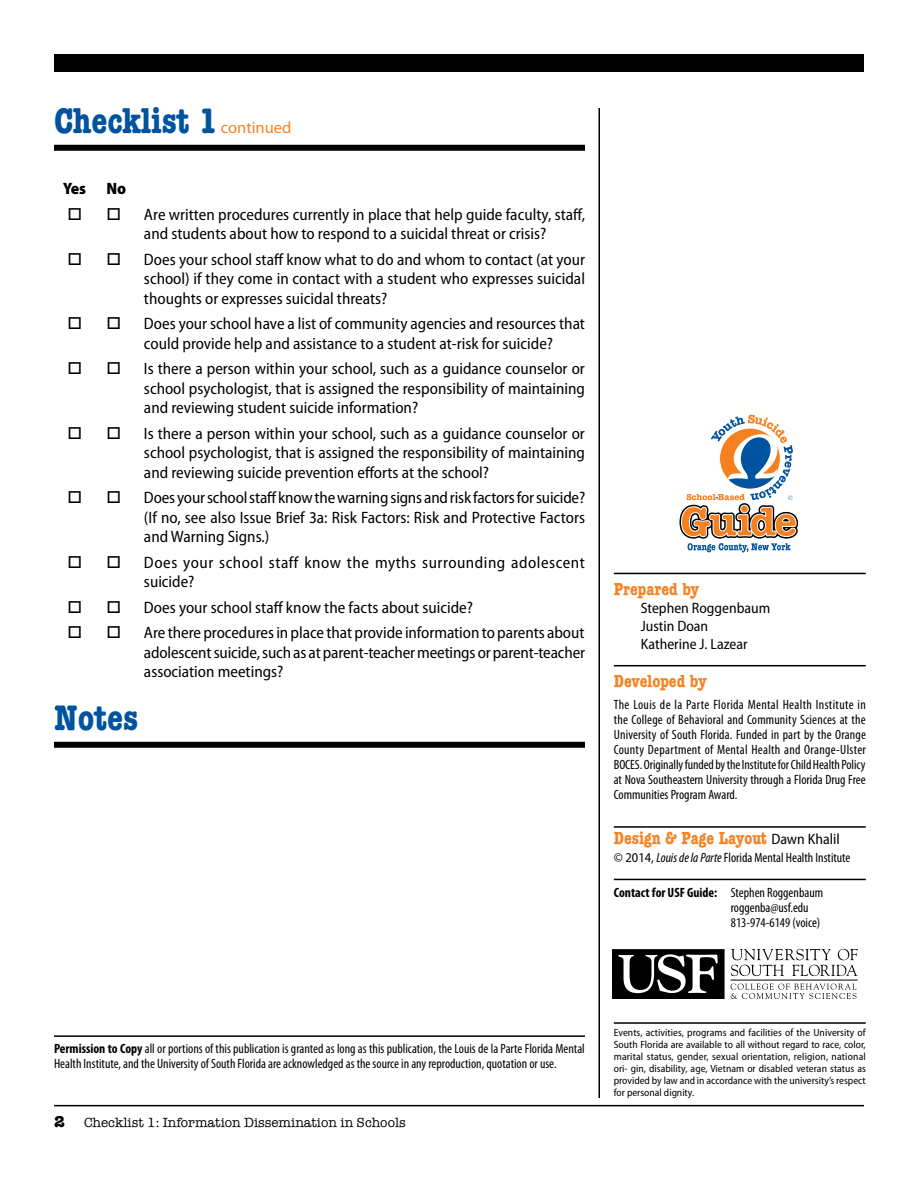
<style>
.page{position:relative;width:918px;height:1188px;background:#fff}
.page>*{position:absolute;margin:0;border:0;box-sizing:border-box;transform-origin:0 0}
.t1{font:700 condensed 36px "American Typewriter Std";color:#00539f}
.t2{font:700 condensed 18px "American Typewriter";color:#f58426}
.t3{font:semi-condensed 16.5px/19.5px "Myriad Pro";color:#000;text-align:justify}
.t4{font:semi-condensed 16.5px/19.5px "Myriad Pro";letter-spacing:.03em;color:#000}
.t5{font:900 semi-condensed 16.5px "Myriad Pro";color:#000}
.t6{font:semi-condensed 15px/18px "Myriad Pro";color:#000}
.t7{font:condensed 13.5px/15px "Myriad Pro";color:#000}
.t8{font:13.5px "American Typewriter";color:#000}
.t9{font:semi-condensed 10.5px/12px "Myriad Pro";color:#000;text-align:justify}
.t10{font:300 6.75px "Myriad Pro";color:#00539f}
.s1{font-family:"Myriad Pro";font-weight:400;font-stretch:normal;font-size:16.5px;color:#f58426}
.s2{font-family:"Myriad Pro";font-weight:400;font-stretch:semi-condensed;font-size:15px;color:#000}
.s3{font-stretch:semi-condensed}
.s4{font-style:italic}
.s5{font-weight:700}
.s6{font-weight:700;font-size:16.5px}
</style>
<div class="page">
<hr style="left:54px;top:1105px;width:810px;height:1px;background:#000">
<div style="left:54px;top:54px;width:810px;height:18px;background:#000"></div>
<div style="left:54px;top:145px;width:531px;height:6px;background:#000"></div>
<div style="left:54px;top:742px;width:531px;height:6px;background:#000"></div>
<hr style="left:598px;top:108px;width:2px;height:990px;background:#000">
<hr style="left:54px;top:1035px;width:531px;height:2px;background:#000">
<hr style="left:614px;top:573px;width:252px;height:1px;background:#000">
<hr style="left:614px;top:665px;width:252px;height:1px;background:#000">
<hr style="left:614px;top:826px;width:252px;height:2px;background:#000">
<hr style="left:614px;top:879px;width:252px;height:1px;background:#000">
<hr style="left:614px;top:1022px;width:252px;height:2px;background:#000">
<svg style="left:731px;top:949px;width:127px;height:27px"></svg>
<hr style="left:731px;top:980px;width:127px;height:1px;background:#000">
<svg style="left:731px;top:983px;width:126px;height:16px"></svg>
<svg style="left:612px;top:949px;width:113px;height:50px"></svg>
<svg style="left:680px;top:415px;width:118px;height:137px"></svg>
<h1 class="t1" style="left:54px;top:99px;width:239px">Checklist 1 <span class="s1">continued</span></h1>
<p class="t5" style="left:63px;top:179px;width:65px">Yes No</p>
<p class="t3" style="left:144px;top:205px;width:443px">Are written procedures currently in place that help guide faculty, staff, and students about how to respond to a suicidal threat or crisis?</p>
<p class="t3" style="left:144px;top:250px;width:443px">Does your school staff know what to do and whom to contact (at your school) if they come in contact with a student who expresses suicidal thoughts or expresses suicidal threats?</p>
<p class="t3" style="left:144px;top:314px;width:443px">Does your school have a list of community agencies and resources that could provide help and assistance to a student at-risk for suicide?</p>
<p class="t3" style="left:144px;top:359px;width:443px">Is there a person within your school, such as a guidance counselor or school psychologist, that is assigned the responsibility of maintaining and reviewing student suicide information?</p>
<p class="t3" style="left:144px;top:424px;width:443px">Is there a person within your school, such as a guidance counselor or school psychologist, that is assigned the responsibility of maintaining and reviewing suicide prevention efforts at the school?</p>
<p class="t3" style="left:144px;top:488px;width:443px">Does your school staff know the warning signs and risk factors for suicide? (If no, see also Issue Brief 3a: Risk Factors: Risk and Protective Factors and Warning Signs.)</p>
<p class="t4" style="left:144px;top:553px;width:442px">Does your school staff know the myths surrounding adolescent suicide?</p>
<p class="t3" style="left:144px;top:598px;width:331px">Does your school staff know the facts about suicide?</p>
<p class="t3" style="left:144px;top:623px;width:443px">Are there procedures in place that provide information to parents about adolescent suicide, such as at parent-teacher meetings or parent-teacher association meetings?</p>
<h1 class="t1" style="left:54px;top:696px;width:86px">Notes</h1>
<p class="t10" style="left:788px;top:494px;width:6px">©</p>
<p class="t2" style="left:614px;top:575px;width:87px">Prepared by</p>
<p class="t6" style="left:641px;top:600px;width:131px">Stephen Roggenbaum<br>Justin Doan<br>Katherine J. Lazear</p>
<p class="t2" style="left:614px;top:667px;width:94px">Developed by</p>
<p class="t7" style="left:614px;top:698px;width:254px;text-align:justify">The Louis de la Parte Florida Mental Health Institute in the College of Behavioral and Community Sciences at the University of South Florida. Funded in part by the Orange County Department of Mental Health and Orange-Ulster BOCES. Originally funded by the Institute for Child Health Policy at Nova Southeastern University through a Florida Drug Free Communities Program Award.</p>
<p class="t2" style="left:614px;top:824px;width:227px">Design &amp; Page Layout <span class="s2">Dawn Khalil</span></p>
<p class="t7" style="left:614px;top:851px;width:238px"><span class="s3">© 2014,</span> <span class="s4">Louis de la Parte</span> Florida Mental Health Institute</p>
<p class="t7" style="left:731px;top:885px;width:94px;text-indent:-117px"><span class="s5">Contact for USF Guide:</span> Stephen Roggenbaum roggenba@usf.edu<br>813-974-6149 (voice)</p>
<p class="t7" style="left:54px;top:1042px;width:532px"><span class="s5">Permission to Copy</span> all or portions of this publication is granted as long as this publication, the Louis de la Parte Florida Mental<br>Health Institute, and the University of South Florida are acknowledged as the source in any reproduction, quotation or use.</p>
<p class="t8" style="left:54px;top:1113px;width:353px"><span class="s6">2</span> Checklist 1: Information Dissemination in Schools</p>
<p class="t9" style="left:614px;top:1026px;width:254px">Events, activities, programs and facilities of the University of South Florida are available to all without regard to race, color, marital status, gender, sexual orientation, religion, national ori- gin, disability, age, Vietnam or disabled veteran status as provided by law and in accordance with the university’s respect for personal dignity.</p>
</div>
